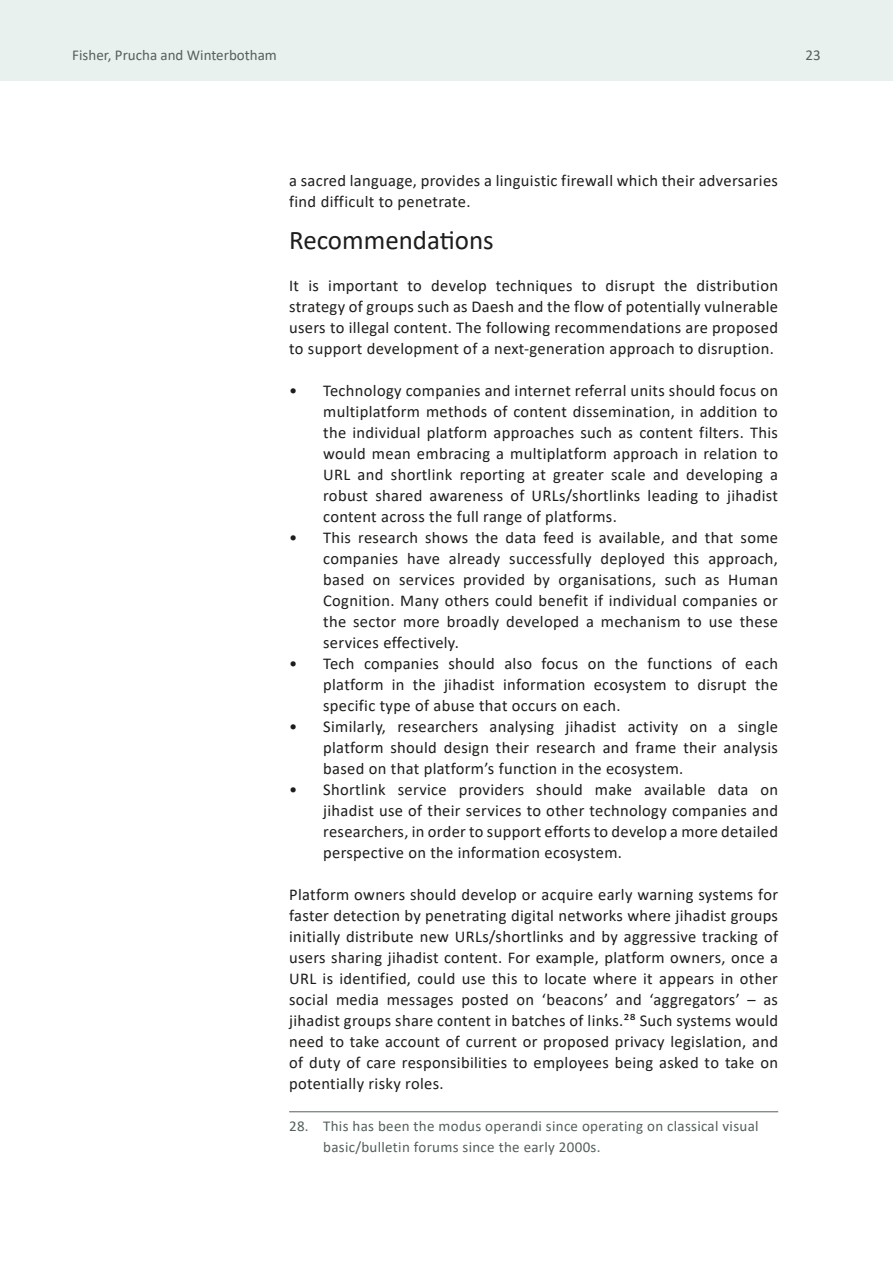
<style>
.page{position:relative;width:893px;height:1263px;background:#fff}
.page>*{position:absolute;margin:0;border:0;box-sizing:border-box;transform-origin:0 0}
.Heading_1{font:27px "Calibri";color:#1d1d1b}
.t1{font:16.5px/21px "Calibri";letter-spacing:.02em;color:#1d1d1b;text-align:justify}
.Footnote_text{font:15px/21px "Calibri";letter-spacing:.02em;color:#546059}
.Footnote_text-2{font:15px "Calibri";color:#546059}
</style>
<div class="page">
<div style="left:0;top:0;width:893px;height:81px;background:#e8f1ee"></div>
<hr style="left:289px;top:1111px;width:489px;height:1px;background:#546059">
<p class="Footnote_text-2" style="left:72px;top:44px;width:206px">Fisher, Prucha and Winterbotham</p>
<p class="Footnote_text" style="left:805px;top:44px;width:17px">23</p>
<p class="t1" style="left:289px;top:169px;width:490px">a sacred language, provides a linguistic firewall which their adversaries find difficult to penetrate.</p>
<p class="Heading_1" style="left:289px;top:221px;width:206px">Recommendations</p>
<p class="t1" style="left:289px;top:274px;width:490px">It is important to develop techniques to disrupt the distribution strategy of groups such as Daesh and the flow of potentially vulnerable users to illegal content. The following recommendations are proposed to support development of a next-generation approach to disruption.</p>
<p class="t1" style="left:323px;top:379px;width:456px;text-indent:-34px">• Technology companies and internet referral units should focus on multiplatform methods of content dissemination, in addition to the individual platform approaches such as content filters. This would mean embracing a multiplatform approach in relation to URL and shortlink reporting at greater scale and developing a robust shared awareness of URLs/shortlinks leading to jihadist content across the full range of platforms.</p>
<p class="t1" style="left:323px;top:526px;width:456px;text-indent:-34px">• This research shows the data feed is available, and that some companies have already successfully deployed this approach, based on services provided by organisations, such as Human Cognition. Many others could benefit if individual companies or the sector more broadly developed a mechanism to use these services effectively.</p>
<p class="t1" style="left:323px;top:652px;width:456px;text-indent:-34px">• Tech companies should also focus on the functions of each platform in the jihadist information ecosystem to disrupt the specific type of abuse that occurs on each.</p>
<p class="t1" style="left:323px;top:715px;width:456px;text-indent:-34px">• Similarly, researchers analysing jihadist activity on a single platform should design their research and frame their analysis based on that platform’s function in the ecosystem.</p>
<p class="t1" style="left:323px;top:778px;width:456px;text-indent:-34px">• Shortlink service providers should make available data on jihadist use of their services to other technology companies and researchers, in order to support efforts to develop a more detailed perspective on the information ecosystem.</p>
<p class="t1" style="left:289px;top:883px;width:490px">Platform owners should develop or acquire early warning systems for faster detection by penetrating digital networks where jihadist groups initially distribute new URLs/shortlinks and by aggressive tracking of users sharing jihadist content. For example, platform owners, once a URL is identified, could use this to locate where it appears in other social media messages posted on ‘beacons’ and ‘aggregators’ – as jihadist groups share content in batches of links.28 Such systems would need to take account of current or proposed privacy legislation, and of duty of care responsibilities to employees being asked to take on potentially risky roles.</p>
<p class="Footnote_text" style="left:323px;top:1115px;width:437px;text-indent:-34px">28. This has been the modus operandi since operating on classical visual basic/bulletin forums since the early 2000s.</p>
</div>
